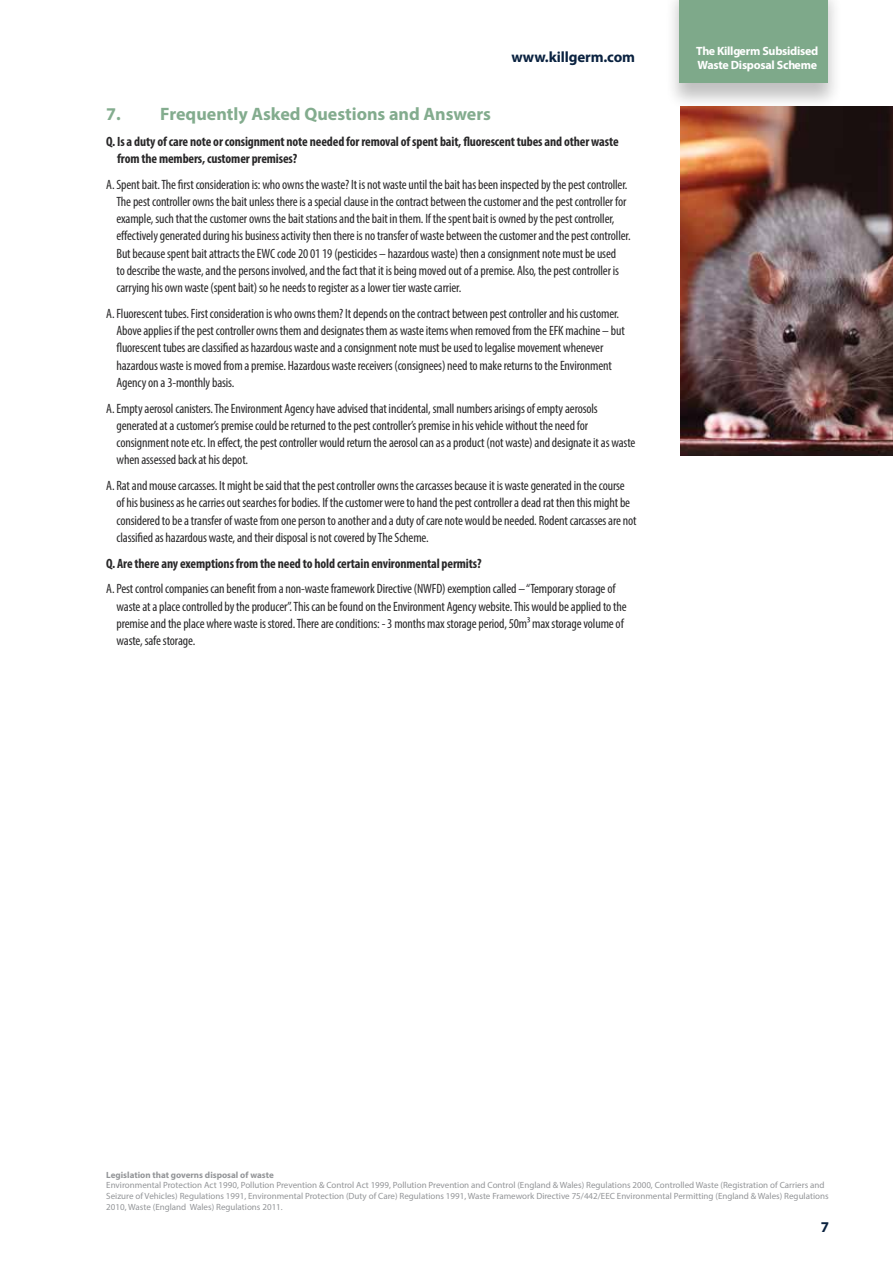
<style>
.page{position:relative;width:893px;height:1263px;background:#fff}
.page>*{position:absolute;margin:0;border:0;box-sizing:border-box;transform-origin:0 0}
.t1{font:700 18px "Myriad Pro";color:#83ac8e}
.t2{font:700 15px "Myriad Pro";letter-spacing:-.01em;color:#0a2240}
.t3{font:condensed 13.5px/17.2px "Myriad Pro";letter-spacing:-.01em;color:#292829}
.t4{font:700 condensed 13.5px/17.2px "Myriad Pro";letter-spacing:-.01em;color:#292829}
.t5{font:700 12px/14.4px "Myriad Pro";letter-spacing:-.02em;color:#fff}
.t6{font:9px/10.8px "Myriad Pro";color:#939598}
.t7{font:700 9px "Myriad Pro";color:#939598}
</style>
<div class="page">
<div style="left:665px;top:0;width:177px;height:110px;background:#000;opacity:.25"></div>
<div style="left:679px;top:0;width:149px;height:83px;background:#7ea98a"></div>
<img style="left:680px;top:106px;width:213px;height:349px">
<p class="t2" style="left:511px;top:47px;width:125px">www.killgerm.com</p>
<p class="t5" style="left:696px;top:43px;width:124px">The Killgerm Subsidised<br>Waste Disposal Scheme</p>
<h1 class="t1" style="left:106px;top:102px;width:386px">7. Frequently Asked Questions and Answers</h1>
<p class="t4" style="left:117px;top:132px;width:503px;text-indent:-11px">Q. Is a duty of care note or consignment note needed for removal of spent bait, fluorescent tubes and other waste from the members, customer premises?</p>
<p class="t3" style="left:117px;top:175px;width:516px;text-indent:-10px">A. Spent bait. The first consideration is: who owns the waste? It is not waste until the bait has been inspected by the pest controller.<br>The pest controller owns the bait unless there is a special clause in the contract between the customer and the pest controller for example, such that the customer owns the bait stations and the bait in them. If the spent bait is owned by the pest controller, effectively generated during his business activity then there is no transfer of waste between the customer and the pest controller.<br>But because spent bait attracts the EWC code 20 01 19 (pesticides – hazardous waste) then a consignment note must be used<br>to describe the waste, and the persons involved, and the fact that it is being moved out of a premise. Also, the pest controller is carrying his own waste (spent bait) so he needs to register as a lower tier waste carrier.</p>
<p class="t3" style="left:117px;top:305px;width:510px;text-indent:-10px">A. Fluorescent tubes. First consideration is who owns them? It depends on the contract between pest controller and his customer.<br>Above applies if the pest controller owns them and designates them as waste items when removed from the EFK machine – but fluorescent tubes are classified as hazardous waste and a consignment note must be used to legalise movement whenever hazardous waste is moved from a premise. Hazardous waste receivers (consignees) need to make returns to the Environment Agency on a 3-monthly basis.</p>
<p class="t3" style="left:117px;top:399px;width:520px;text-indent:-10px">A. Empty aerosol canisters. The Environment Agency have advised that incidental, small numbers arisings of empty aerosols generated at a customer’s premise could be returned to the pest controller’s premise in his vehicle without the need for consignment note etc. In effect, the pest controller would return the aerosol can as a product (not waste) and designate it as waste when assessed back at his depot.</p>
<p class="t3" style="left:117px;top:477px;width:522px;text-indent:-10px">A. Rat and mouse carcasses. It might be said that the pest controller owns the carcasses because it is waste generated in the course<br>of his business as he carries out searches for bodies. If the customer were to hand the pest controller a dead rat then this might be considered to be a transfer of waste from one person to another and a duty of care note would be needed. Rodent carcasses are not classified as hazardous waste, and their disposal is not covered by The Scheme.</p>
<p class="t4" style="left:106px;top:554px;width:377px">Q. Are there any exemptions from the need to hold certain environmental permits?</p>
<p class="t3" style="left:117px;top:580px;width:512px;text-indent:-10px">A. Pest control companies can benefit from a non-waste framework Directive (NWFD) exemption called – “Temporary storage of waste at a place controlled by the producer”. This can be found on the Environment Agency website. This would be applied to the premise and the place where waste is stored. There are conditions: - 3 months max storage period, 50m³ max storage volume of waste, safe storage.</p>
<p class="t7" style="left:106px;top:1169px;width:169px">Legislation that governs disposal of waste</p>
<p class="t6" style="left:106px;top:1180px;width:724px">Environmental Protection Act 1990, Pollution Prevention &amp; Control Act 1999, Pollution Prevention and Control (England &amp; Wales) Regulations 2000, Controlled Waste (Registration of Carriers and<br>Seizure of Vehicles) Regulations 1991, Environmental Protection (Duty of Care) Regulations 1991, Waste Framework Directive 75/442/EEC Environmental Permitting (England &amp; Wales) Regulations<br>2010, Waste (England Wales) Regulations 2011.</p>
<p class="t2" style="left:821px;top:1217px;width:10px">7</p>
</div>
